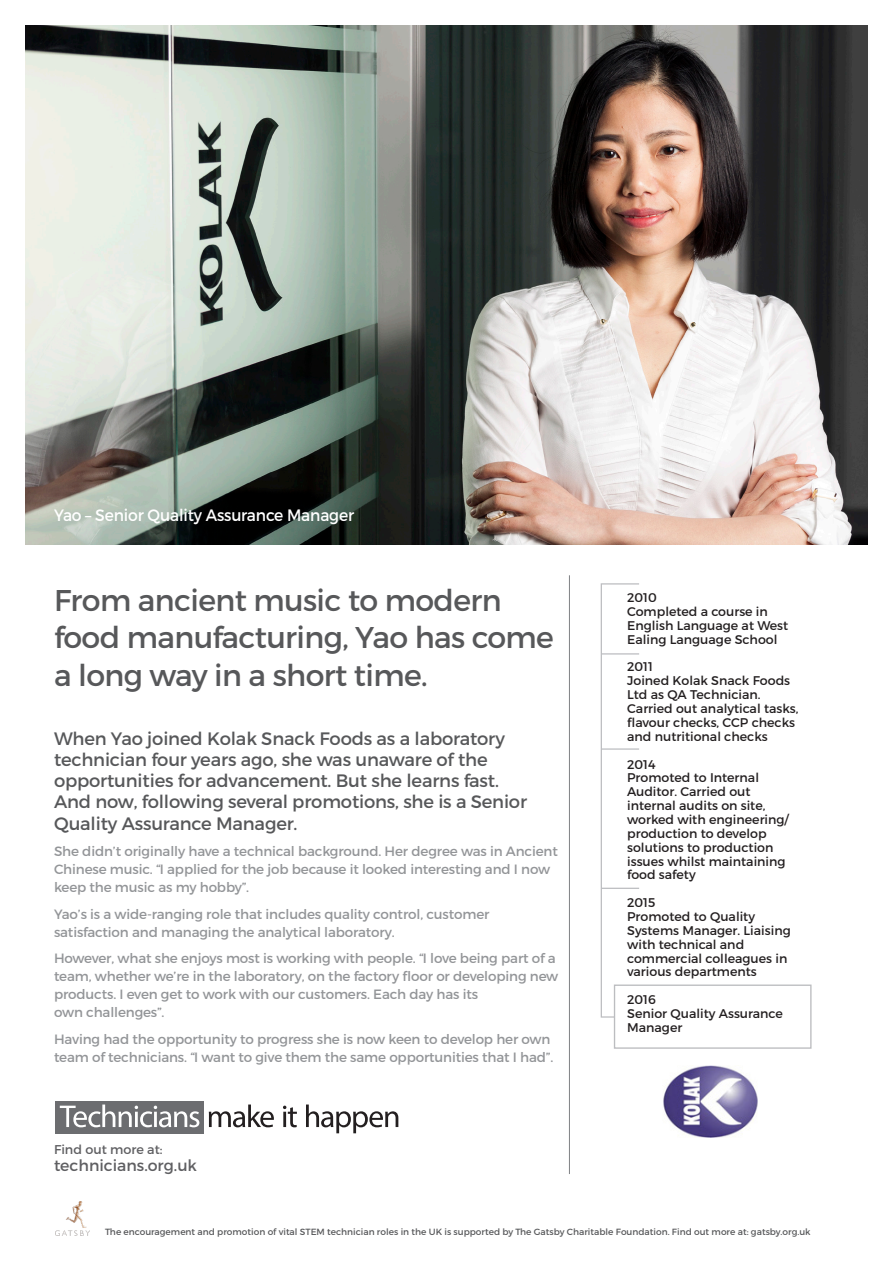
<style>
.page{position:relative;width:893px;height:1263px;background:#fff}
.page>*{position:absolute;margin:0;border:0;box-sizing:border-box;transform-origin:0 0}
.t1{font:30px/37.5px "Montserrat";letter-spacing:-.02em;color:#57585a}
.t2{font:18px/21.1px "Montserrat";letter-spacing:-.01em;color:#57585a}
.t3{font:16.5px "Montserrat";letter-spacing:-.01em;color:#fff;scale:.94 1}
.t4{font:15.75px "Montserrat";color:#5f5f62}
.t5{font:13.5px/18px "Montserrat";letter-spacing:-.01em;color:#939598}
.t6{font:12.75px "Montserrat";color:#5f5f62}
.t7{font:12.6px/13.8px "Montserrat";color:#231f20}
.t8{font:9px "Montserrat";color:#57585a}
</style>
<div class="page">
<img style="left:26px;top:26px;width:841px;height:518px">
<hr style="left:569px;top:575px;width:1px;height:599px;background:#808285">
<svg style="left:600px;top:583px;width:39px;height:435px"></svg>
<hr style="left:601px;top:748px;width:38px;height:2px;background:#bcbdc0">
<hr style="left:601px;top:653px;width:38px;height:1px;background:#bcbdc0">
<hr style="left:601px;top:888px;width:38px;height:1px;background:#bcbdc0">
<div style="left:614px;top:984px;width:197px;height:65px;border:1px solid #bcbdc0"></div>
<div style="left:55px;top:1101px;width:148px;height:32px;background:#6c6d70"></div>
<svg style="left:60px;top:1104px;width:139px;height:23px"></svg>
<svg style="left:209px;top:1104px;width:65px;height:23px"></svg>
<svg style="left:283px;top:1106px;width:14px;height:21px"></svg>
<svg style="left:306px;top:1104px;width:92px;height:29px"></svg>
<img style="left:663px;top:1065px;width:95px;height:73px">
<img style="left:55px;top:1201px;width:35px;height:34px">
<p class="t3" style="left:54px;top:505px;width:321px">Yao – Senior Quality Assurance Manager</p>
<p class="t1" style="left:54px;top:581px;width:501px">From ancient music to modern food manufacturing, Yao has come a long way in a short time.</p>
<p class="t2" style="left:54px;top:728px;width:475px">When Yao joined Kolak Snack Foods as a laboratory technician four years ago, she was unaware of the opportunities for advancement. But she learns fast.<br>And now, following several promotions, she is a Senior Quality Assurance Manager.</p>
<p class="t5" style="left:54px;top:842px;width:505px">She didn’t originally have a technical background. Her degree was in Ancient<br>Chinese music. “I applied for the job because it looked interesting and I now keep the music as my hobby”.</p>
<p class="t5" style="left:54px;top:905px;width:437px">Yao’s is a wide-ranging role that includes quality control, customer satisfaction and managing the analytical laboratory.</p>
<p class="t5" style="left:54px;top:949px;width:506px">However, what she enjoys most is working with people. “I love being part of a team, whether we’re in the laboratory, on the factory floor or developing new products. I even get to work with our customers. Each day has its<br>own challenges”.</p>
<p class="t5" style="left:54px;top:1030px;width:501px">Having had the opportunity to progress she is now keen to develop her own team of technicians. “I want to give them the same opportunities that I had”.</p>
<p class="t6" style="left:54px;top:1141px;width:110px">Find out more at:</p>
<p class="t4" style="left:54px;top:1156px;width:144px">technicians.org.uk</p>
<p class="t7" style="left:627px;top:591px;width:163px">2010<br>Completed a course in<br>English Language at West<br>Ealing Language School</p>
<p class="t7" style="left:627px;top:660px;width:173px">2011<br>Joined Kolak Snack Foods<br>Ltd as QA Technician.<br>Carried out analytical tasks, flavour checks, CCP checks and nutritional checks</p>
<p class="t7" style="left:627px;top:757px;width:164px">2014<br>Promoted to Internal<br>Auditor. Carried out internal audits on site, worked with engineering/ production to develop solutions to production issues whilst maintaining food safety</p>
<p class="t7" style="left:627px;top:896px;width:165px">2015<br>Promoted to Quality<br>Systems Manager. Liaising with technical and commercial colleagues in various departments</p>
<p class="t7" style="left:627px;top:993px;width:157px">2016<br>Senior Quality Assurance<br>Manager</p>
<p class="t8" style="left:105px;top:1226px;width:707px">The encouragement and promotion of vital STEM technician roles in the UK is supported by The Gatsby Charitable Foundation. Find out more at: gatsby.org.uk</p>
</div>
